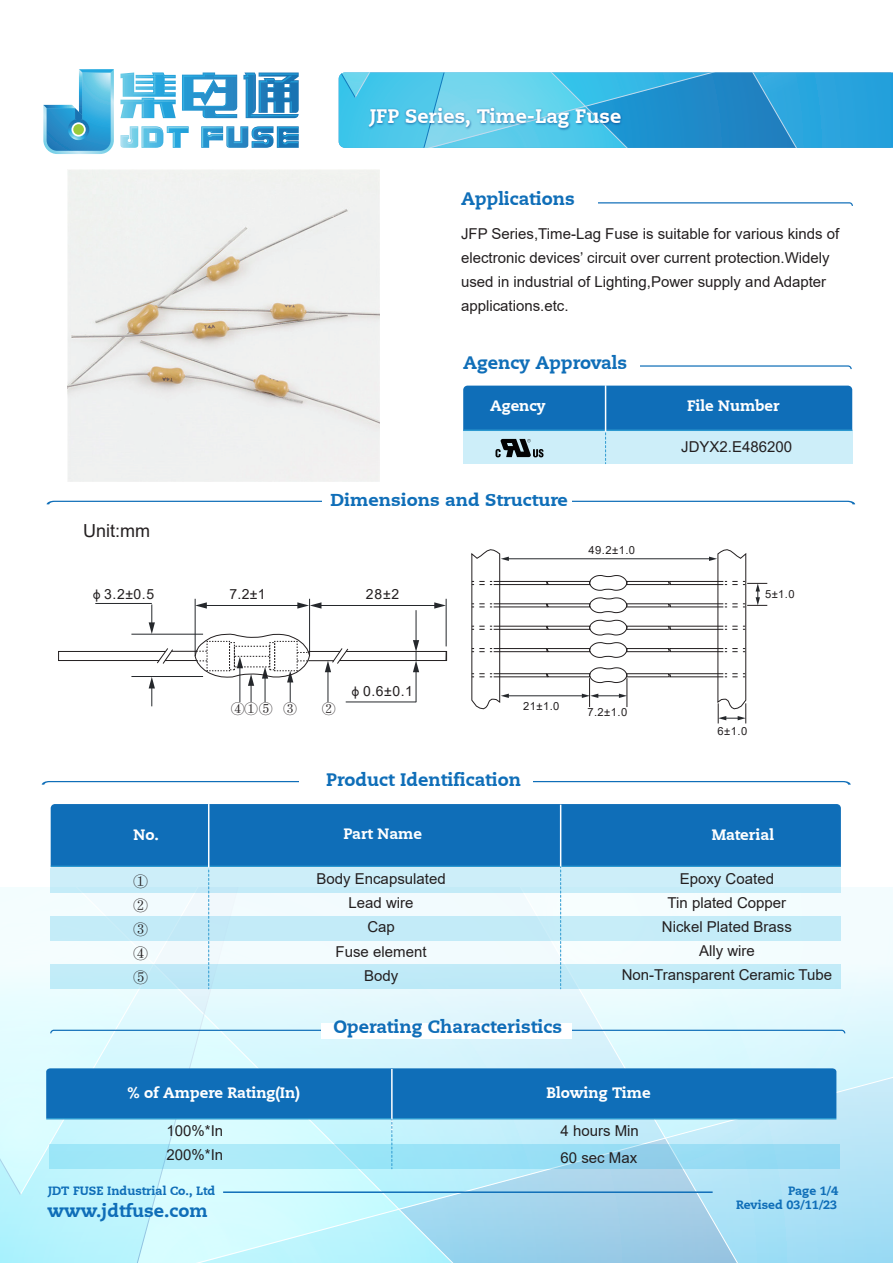
<style>
.page{position:relative;width:893px;height:1263px;background:#fff}
.page>*{position:absolute;margin:0;border:0;box-sizing:border-box;transform-origin:0 0}
.t1{font:800 19.5px "Caecilia LT";color:#fff}
.t2{font:800 18px "Caecilia LT";color:#0f6eb8}
.t3{font:18px "Arial";color:#231f20}
.t4{font:800 17.25px "Caecilia LT";color:#0f6eb8;scale:1.05 1}
.t5{font:15px/24px "Arial";color:#231f20}
.t6{font:800 15px "Caecilia LT";color:#fff}
.t7{font:300 15px/24px "Adobe Song Std";color:#231f20;text-align:justify}
.t8{font:13.95px "Arial";color:#231f20}
.t9{font:300 13.95px "Adobe Song Std";color:#231f20}
.t10{font:800 12px "Caecilia LT";color:#0f6eb8}
.t11{font:11.25px "Arial";color:#231f20}
.s1{font-family:"FZHTK GBK1 0"}
</style>
<div class="page">
<svg style="left:0;top:887px;width:19px;height:259px"></svg>
<svg style="left:845px;top:887px;width:46px;height:376px"></svg>
<svg style="left:19px;top:887px;width:27px;height:309px"></svg>
<svg style="left:0;top:1146px;width:22px;height:50px"></svg>
<svg style="left:339px;top:72px;width:554px;height:76px;background:#39acdc"></svg>
<img style="left:366px;top:104px;width:259px;height:28px">
<svg style="left:598px;top:202px;width:255px;height:4px"></svg>
<svg style="left:640px;top:365px;width:212px;height:4px"></svg>
<svg style="left:120px;top:126px;width:179px;height:22px"></svg>
<svg style="left:120px;top:72px;width:179px;height:46px"></svg>
<svg style="left:43px;top:69px;width:71px;height:85px"></svg>
<svg style="left:71px;top:122px;width:15px;height:15px"></svg>
<div style="left:73px;top:124px;width:11px;height:11px;background:#9aca3b;border-radius:50%"></div>
<svg style="left:47px;top:500px;width:808px;height:5px"></svg>
<div style="left:322px;top:494px;width:250px;height:17px;background:#fff"></div>
<svg style="left:42px;top:781px;width:809px;height:4px"></svg>
<div style="left:299px;top:772px;width:234px;height:17px;background:#fff"></div>
<div style="left:51px;top:804px;width:790px;height:62px;background:#0f6eb8"></div>
<hr style="left:51px;top:866px;width:790px;height:1px;background:#2c99d0">
<hr style="left:560px;top:805px;width:1px;height:63px;background:#fff">
<hr style="left:208px;top:804px;width:1px;height:64px;background:#fff">
<svg style="left:46px;top:867px;width:799px;height:396px;background:#b2def1"></svg>
<img style="left:67px;top:170px;width:312px;height:312px">
<hr style="left:195px;top:599px;width:1px;height:57px;background:#25282c">
<hr style="left:309px;top:599px;width:1px;height:56px;background:#25282c">
<hr style="left:446px;top:599px;width:1px;height:47px;background:#25282c">
<svg style="left:58px;top:602px;width:389px;height:104px"></svg>
<svg style="left:471px;top:549px;width:296px;height:174px"></svg>
<svg style="left:463px;top:386px;width:389px;height:78px;background:#5da1d0"></svg>
<hr style="left:223px;top:1191px;width:490px;height:2px;background:#0f6eb8">
<h1 class="t1" style="left:370px;top:104px;width:253px">JFP Series, Time-Lag Fuse</h1>
<p class="t2" style="left:461px;top:188px;width:115px">Applications</p>
<p class="t5" style="left:461px;top:222px;width:380px">JFP Series,Time-Lag Fuse is suitable for various kinds of electronic devices’ circuit over current protection.Widely used in industrial of Lighting,Power supply and Adapter applications.etc.</p>
<p class="t2" style="left:463px;top:352px;width:165px">Agency Approvals</p>
<p class="t6" style="left:490px;top:397px;width:57px">Agency</p>
<p class="t6" style="left:687px;top:397px;width:94px">File Number</p>
<p class="t5" style="left:681px;top:435px;width:112px">JDYX2.E486200</p>
<p class="t3" style="left:83px;top:518px;width:68px">Unit:mm</p>
<p class="t4" style="left:330px;top:489px;width:228px">Dimensions and Structure</p>
<p class="t8" style="left:90px;top:584px;width:66px"><span class="s1">φ</span>3.2±0.5</p>
<p class="t8" style="left:230px;top:584px;width:37px">7.2±1</p>
<p class="t8" style="left:366px;top:584px;width:35px">28±2</p>
<p class="t11" style="left:588px;top:542px;width:48px">49.2±1.0</p>
<p class="t9" style="left:231px;top:702px;width:68px">④①⑤ ③</p>
<p class="t9" style="left:322px;top:702px;width:15px">②</p>
<p class="t8" style="left:348px;top:682px;width:66px"><span class="s1">φ</span>0.6±0.1</p>
<p class="t11" style="left:523px;top:698px;width:38px">21±1.0</p>
<p class="t2" style="left:326px;top:768px;width:196px">Product Identification</p>
<p class="t11" style="left:587px;top:704px;width:41px">7.2±1.0</p>
<p class="t11" style="left:765px;top:586px;width:31px">5±1.0</p>
<p class="t11" style="left:718px;top:724px;width:31px">6±1.0</p>
<p class="t6" style="left:133px;top:825px;width:27px">No.</p>
<p class="t6" style="left:343px;top:825px;width:80px">Part Name</p>
<p class="t6" style="left:712px;top:825px;width:64px">Material</p>
<p class="t7" style="left:133px;top:870px;width:16px">①<br>②<br>③<br>④<br>⑤</p>
<p class="t5" style="left:316px;top:867px;width:131px;text-align:center">Body Encapsulated<br>Lead wire<br>Cap<br>Fuse element<br>Body</p>
<p class="t5" style="left:622px;top:866px;width:212px;text-align:center">Epoxy Coated<br>Tin plated Copper<br>Nickel Plated Brass<br>Ally wire<br>Non-Transparent Ceramic Tube</p>
<p class="t2" style="left:333px;top:1016px;width:230px">Operating Characteristics</p>
<p class="t6" style="left:128px;top:1083px;width:174px">% of Ampere Rating(In)</p>
<p class="t6" style="left:546px;top:1084px;width:106px">Blowing Time</p>
<p class="t5" style="left:166px;top:1118px;width:58px">100%*In<br>200%*In</p>
<p class="t5" style="left:560px;top:1117px;width:80px;line-height:27px">4 hours Min<br>60 sec Max</p>
<p class="t10" style="left:48px;top:1183px;width:169px">JDT FUSE Industrial Co., Ltd</p>
<p class="t2" style="left:48px;top:1199px;width:162px">www.jdtfuse.com</p>
<p class="t10" style="left:788px;top:1183px;width:52px">Page 1/4</p>
<p class="t10" style="left:736px;top:1197px;width:103px">Revised 03/11/23</p>
</div>
